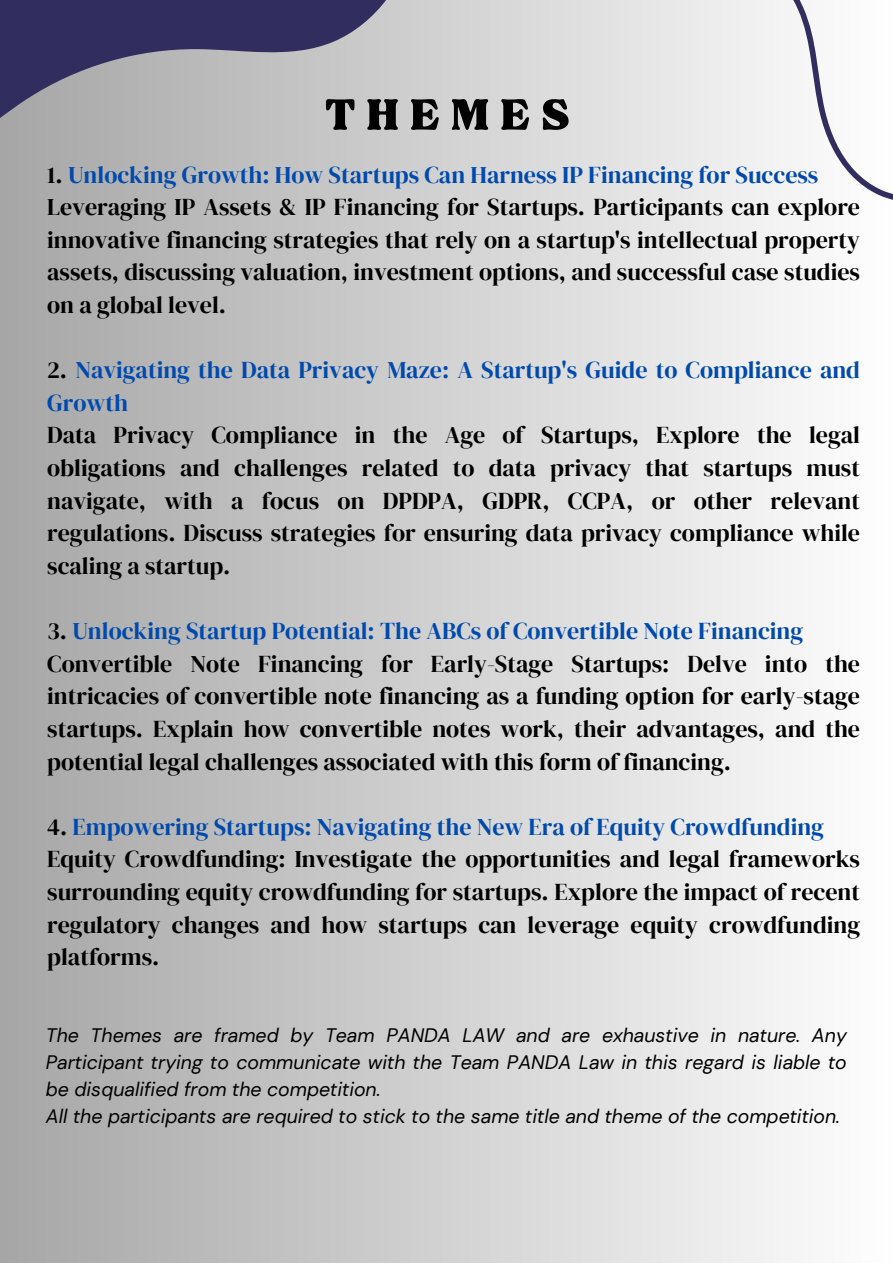
<style>
.page{position:relative;width:893px;height:1264px;background:#fff}
.page>*{position:absolute;margin:0;border:0;box-sizing:border-box;transform-origin:0 0}
.t1{font:60px "TAN Tangkiwood Display";letter-spacing:.2em;color:#000}
.t2{font:24px/32.5px "DM Serif Display";color:#000;text-align:justify}
.t3{font:24px/32.5px "DM Serif Display";color:#004aad}
.t4{font:italic 19.5px/27px "DM Sans";color:#000;text-align:justify}
.s1{color:#000}
</style>
<div class="page">
<div style="left:0;top:0;width:892px;height:1262px;background:linear-gradient(to right,#a6a6a6,#fefefe)"></div>
<svg style="left:0;top:0;width:453px;height:215px;background:#9e9da8"></svg>
<svg style="left:693px;top:0;width:199px;height:233px;fill:#f4f4f4"></svg>
<p class="t1" style="left:325px;top:92px;width:245px">THEMES</p>
<p class="t3" style="left:47px;top:158px;width:772px"><span class="s1">1.</span> Unlocking Growth: How Startups Can Harness IP Financing for Success</p>
<p class="t2" style="left:47px;top:190px;width:814px">Leveraging IP Assets &amp; IP Financing for Startups. Participants can explore innovative financing strategies that rely on a startup's intellectual property assets, discussing valuation, investment options, and successful case studies on a global level.</p>
<p class="t3" style="left:47px;top:353px;width:814px"><span class="s1">2.</span> Navigating the Data Privacy Maze: A Startup's Guide to Compliance and<br>Growth</p>
<p class="t2" style="left:47px;top:419px;width:814px">Data Privacy Compliance in the Age of Startups, Explore the legal obligations and challenges related to data privacy that startups must navigate, with a focus on DPDPA, GDPR, CCPA, or other relevant regulations. Discuss strategies for ensuring data privacy compliance while scaling a startup.</p>
<p class="t3" style="left:47px;top:614px;width:757px"><span class="s1">3.</span> Unlocking Startup Potential: The ABCs of Convertible Note Financing</p>
<p class="t2" style="left:47px;top:647px;width:814px">Convertible Note Financing for Early-Stage Startups: Delve into the intricacies of convertible note financing as a funding option for early-stage startups. Explain how convertible notes work, their advantages, and the potential legal challenges associated with this form of financing.</p>
<p class="t3" style="left:47px;top:810px;width:778px"><span class="s1">4.</span> Empowering Startups: Navigating the New Era of Equity Crowdfunding</p>
<p class="t2" style="left:47px;top:842px;width:814px">Equity Crowdfunding: Investigate the opportunities and legal frameworks surrounding equity crowdfunding for startups. Explore the impact of recent regulatory changes and how startups can leverage equity crowdfunding platforms.</p>
<p class="t4" style="left:46px;top:1021px;width:802px">The Themes are framed by Team PANDA LAW and are exhaustive in nature. Any Participant trying to communicate with the Team PANDA Law in this regard is liable to be disqualified from the competition.</p>
<p class="t4" style="left:46px;top:1102px;width:795px">All the participants are required to stick to the same title and theme of the competition.</p>
</div>
